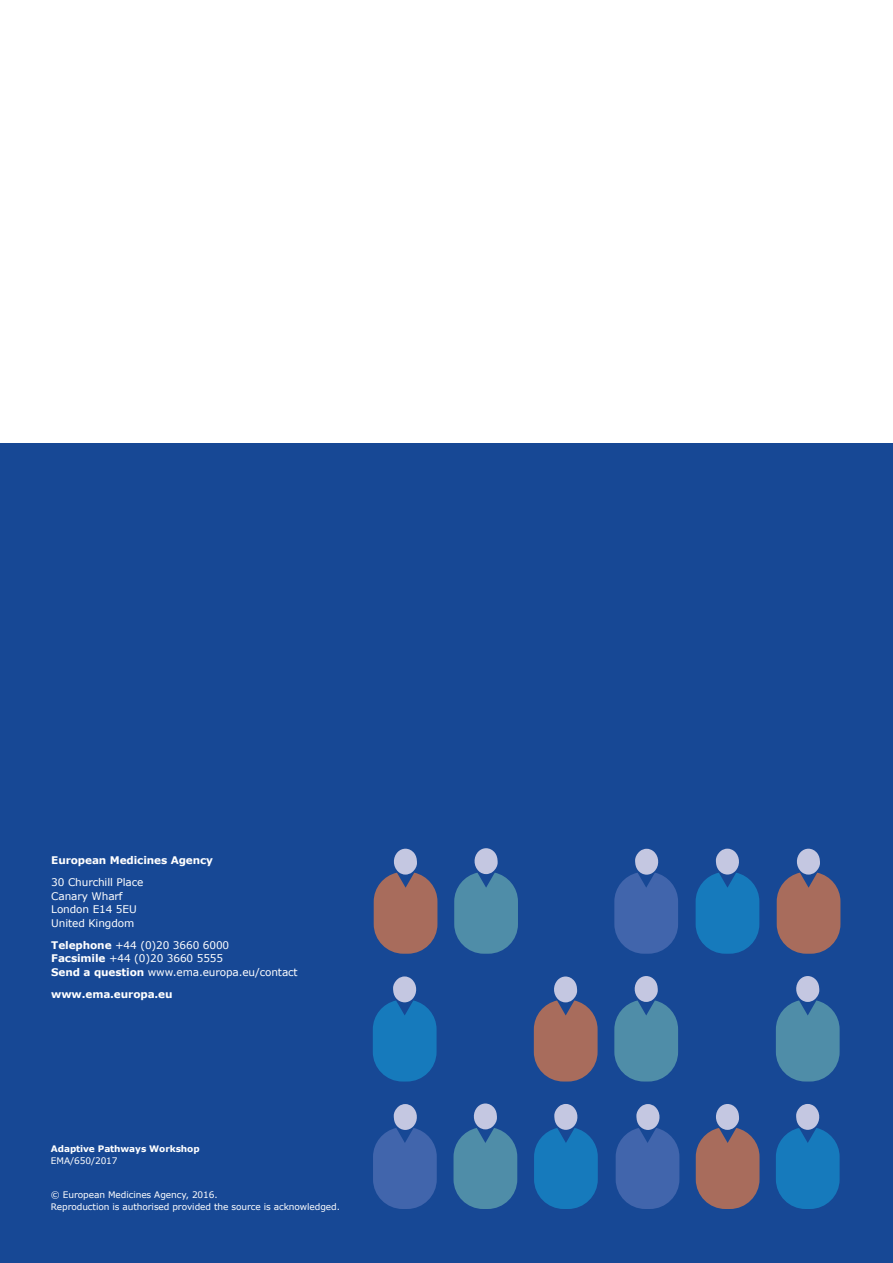
<style>
.page{position:relative;width:893px;height:1263px;background:#fff}
.page>*{position:absolute;margin:0;border:0;box-sizing:border-box;transform-origin:0 0}
.t1{font:10.5px/13.5px "Verdana";letter-spacing:-.01em;color:#fff}
.t2{font:700 10.5px "Verdana";letter-spacing:-.01em;color:#fff}
.t3{font:9px/12px "Verdana";letter-spacing:-.01em;color:#fff}
.t4{font:700 9px "Verdana";letter-spacing:-.01em;color:#fff}
.s1{font-weight:700}
</style>
<div class="page">
<div style="left:0;top:443px;width:893px;height:820px;background:#174895"></div>
<svg style="left:614px;top:849px;width:64px;height:105px"></svg>
<svg style="left:373px;top:1104px;width:64px;height:105px"></svg>
<svg style="left:616px;top:1104px;width:63px;height:105px"></svg>
<svg style="left:453px;top:1103px;width:64px;height:106px"></svg>
<svg style="left:454px;top:848px;width:64px;height:106px"></svg>
<svg style="left:776px;top:976px;width:64px;height:105px"></svg>
<svg style="left:614px;top:976px;width:64px;height:105px"></svg>
<svg style="left:534px;top:976px;width:64px;height:105px"></svg>
<svg style="left:777px;top:849px;width:63px;height:105px"></svg>
<svg style="left:374px;top:849px;width:63px;height:105px"></svg>
<svg style="left:696px;top:1104px;width:63px;height:105px"></svg>
<svg style="left:534px;top:1104px;width:64px;height:105px"></svg>
<svg style="left:776px;top:1104px;width:64px;height:105px"></svg>
<svg style="left:696px;top:849px;width:63px;height:105px"></svg>
<svg style="left:373px;top:976px;width:64px;height:105px"></svg>
<p class="t2" style="left:51px;top:853px;width:163px">European Medicines Agency</p>
<p class="t1" style="left:51px;top:876px;width:94px">30 Churchill Place<br>Canary Wharf<br>London E14 5EU<br>United Kingdom</p>
<p class="t1" style="left:51px;top:938px;width:248px"><span class="s1">Telephone</span> +44 (0)20 3660 6000<br><span class="s1">Facsimile</span> +44 (0)20 3660 5555<br><span class="s1">Send a question</span> www.ema.europa.eu/contact</p>
<p class="t2" style="left:51px;top:986px;width:123px">www.ema.europa.eu</p>
<p class="t4" style="left:51px;top:1142px;width:150px">Adaptive Pathways Workshop</p>
<p class="t3" style="left:51px;top:1154px;width:68px">EMA/650/2017</p>
<p class="t3" style="left:51px;top:1189px;width:290px">© European Medicines Agency, 2016.<br>Reproduction is authorised provided the source is acknowledged.</p>
</div>
